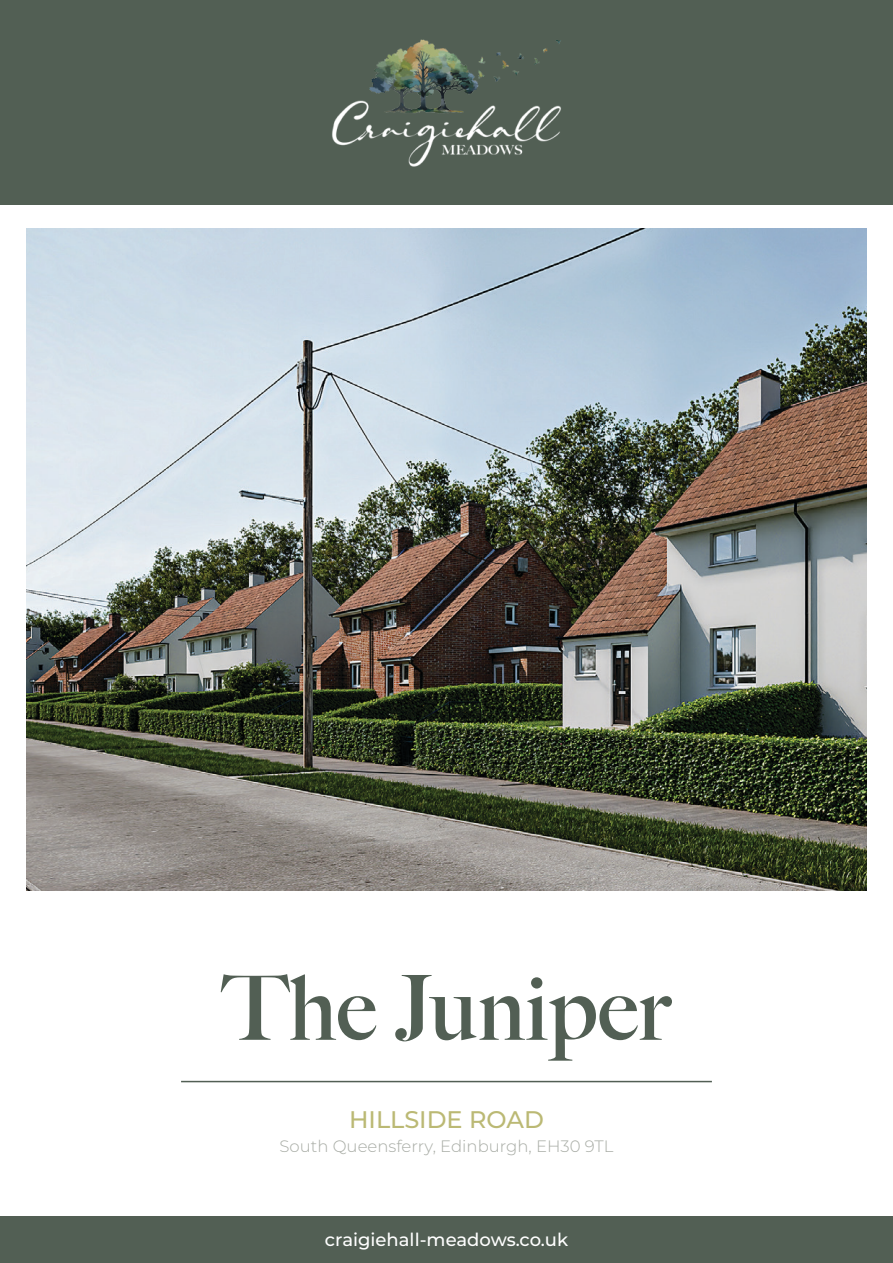
<style>
.page{position:relative;width:893px;height:1263px;background:#fff}
.page>*{position:absolute;margin:0;border:0;box-sizing:border-box;transform-origin:0 0}
.t1{font:700 90px "Big Caslon FB";color:#525f54}
.t2{font:500 24px "Montserrat";color:#bbb974}
.t3{font:500 18px "Montserrat";color:#fff}
.t4{font:300 16.5px "Montserrat";color:#a8aca5}
</style>
<div class="page">
<img style="left:26px;top:229px;width:841px;height:662px">
<div style="left:0;top:0;width:893px;height:204px;background:#525f54"></div>
<div style="left:0;top:1216px;width:893px;height:47px;background:#525f54"></div>
<img style="left:332px;top:39px;width:229px;height:128px">
<hr style="left:181px;top:1081px;width:531px;height:1px;background:#525f54">
<p class="t1" style="left:222px;top:955px;width:450px">The Juniper</p>
<p class="t2" style="left:349px;top:1102px;width:196px">HILLSIDE ROAD</p>
<p class="t4" style="left:280px;top:1135px;width:335px">South Queensferry, Edinburgh, EH30 9TL</p>
<p class="t3" style="left:325px;top:1227px;width:245px">craigiehall-meadows.co.uk</p>
</div>
